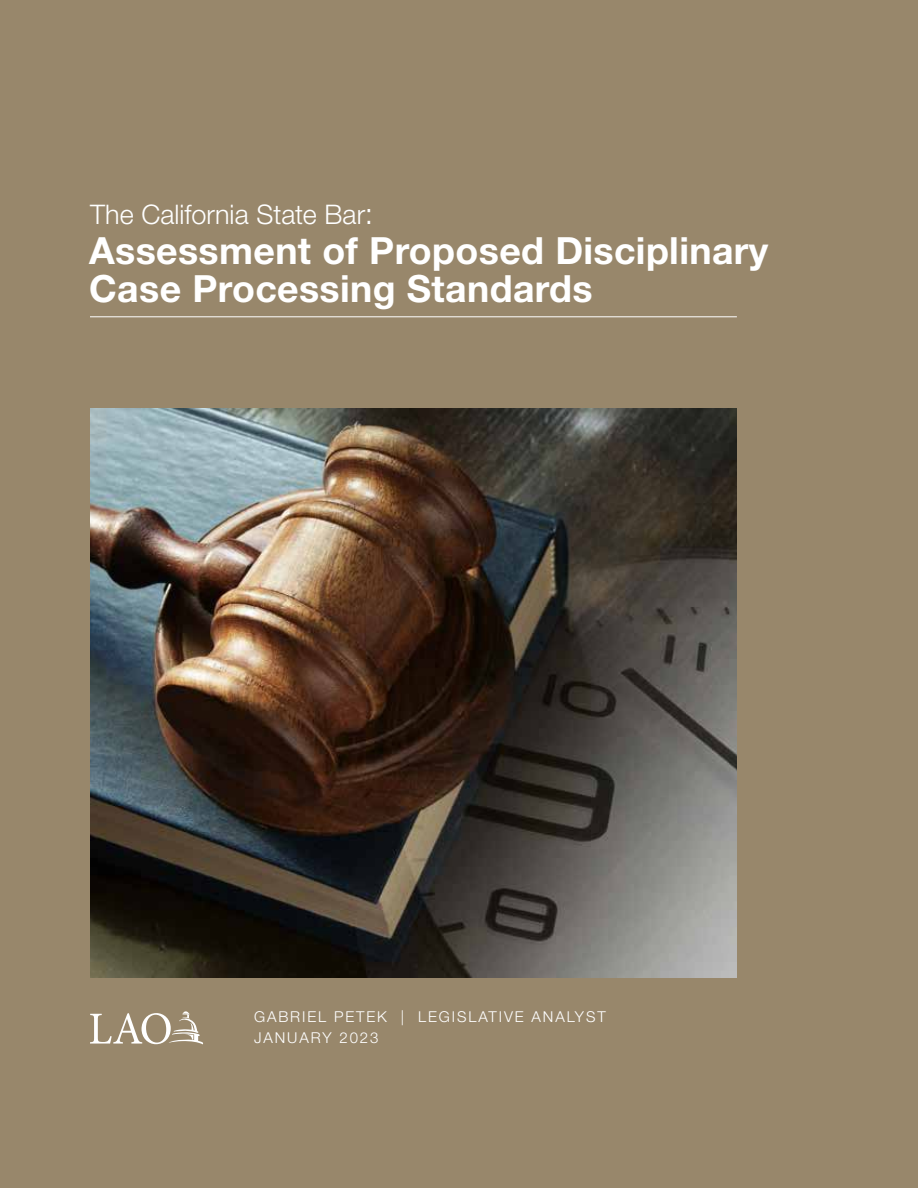
<style>
.page{position:relative;width:918px;height:1188px;background:#98876b}
.page>*{position:absolute;margin:0;border:0;box-sizing:border-box;transform-origin:0 0}
.t1{font:700 37.5px/37.5px "Helvetica Neue LT Pro";letter-spacing:.01em;color:#fff}
.t2{font:300 27px "Helvetica Neue LT Pro";color:#fff}
.t3{font:300 15px/21px "Helvetica Neue LT Pro";letter-spacing:.125em;color:#fff}
.s1{font-size:30px}
</style>
<div class="page">
<hr style="left:90px;top:316px;width:647px;height:1px;background:#fff">
<svg style="left:90px;top:1011px;width:113px;height:33px"></svg>
<img style="left:90px;top:409px;width:647px;height:568px">
<p class="t2" style="left:90px;top:198px;width:285px">The California State Bar<span class="s1">:</span></p>
<p class="t1" style="left:89px;top:231px;width:681px">Assessment of Proposed Disciplinary<br>Case Processing Standards</p>
<p class="t3" style="left:254px;top:1006px;width:353px">GABRIEL PETEK | LEGISLATIVE ANALYST<br>JANUARY 2023</p>
</div>
